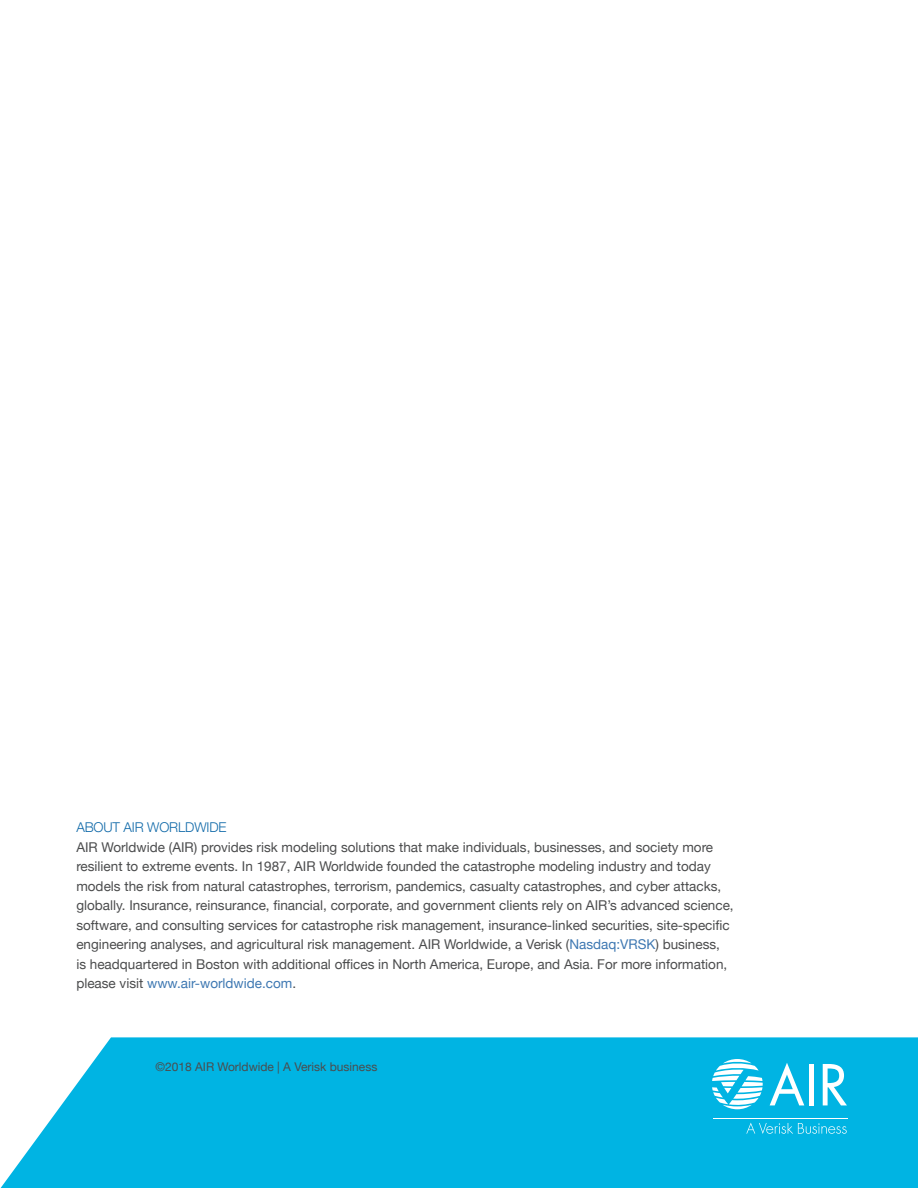
<style>
.page{position:relative;width:918px;height:1188px;background:#fff}
.page>*{position:absolute;margin:0;border:0;box-sizing:border-box;transform-origin:0 0}
.t1{font:13.5px/19.5px "Helvetica Neue";color:#4b4c4d}
.t2{font:300 13.5px "Helvetica Neue";letter-spacing:-.01em;color:#116aa9}
.t3{font:12px "Helvetica Neue";color:#4b4c4d}
.s1{color:#3e78b2}
</style>
<div class="page">
<svg style="left:0;top:1037px;width:918px;height:151px;background:#10b8e4"></svg>
<svg style="left:712px;top:1059px;width:51px;height:50px"></svg>
<div style="left:809px;top:1064px;width:5px;height:41px;background:#fff"></div>
<svg style="left:770px;top:1063px;width:34px;height:42px"></svg>
<svg style="left:823px;top:1064px;width:24px;height:41px"></svg>
<svg style="left:746px;top:1123px;width:101px;height:11px"></svg>
<hr style="left:713px;top:1118px;width:135px;height:1px;background:#fff">
<p class="t2" style="left:76px;top:816px;width:152px">ABOUT AIR WORLDWIDE</p>
<p class="t1" style="left:76px;top:838px;width:659px">AIR Worldwide (AIR) provides risk modeling solutions that make individuals, businesses, and society more resilient to extreme events. In 1987, AIR Worldwide founded the catastrophe modeling industry and today models the risk from natural catastrophes, terrorism, pandemics, casualty catastrophes, and cyber attacks, globally. Insurance, reinsurance, financial, corporate, and government clients rely on AIR’s advanced science, software, and consulting services for catastrophe risk management, insurance-linked securities, site-specific engineering analyses, and agricultural risk management. AIR Worldwide, a Verisk (<span class="s1">Nasdaq:VRSK</span>) business,<br>is headquartered in Boston with additional offices in North America, Europe, and Asia. For more information, please visit <span class="s1">www.air-worldwide.com</span>.</p>
<p class="t3" style="left:156px;top:1058px;width:223px">©2018 AIR Worldwide | A Verisk business</p>
</div>
